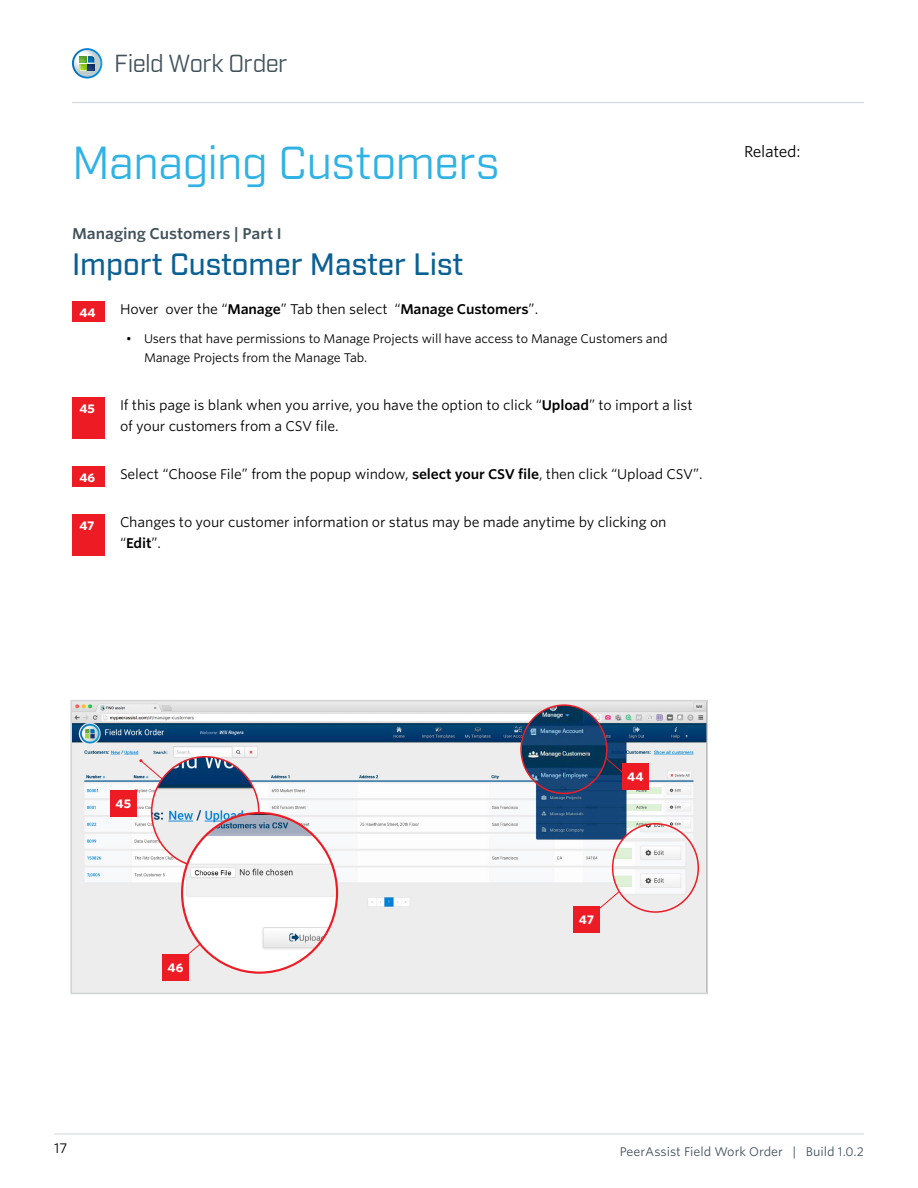
<style>
.page{position:relative;width:918px;height:1188px;background:#fff}
.page>*{position:absolute;margin:0;border:0;box-sizing:border-box;transform-origin:0 0}
.Category{font:45px "Industry";letter-spacing:-.01em;color:#2fb2e4}
.t1{font:500 30px "Industry";color:#0a6093}
.t2{font:24px "Industry";letter-spacing:-.025em;color:#41525a}
.Subheader{font:600 15px "Whitney S Sm";letter-spacing:-.005em;color:#41525a}
.Body{font:15px "Whitney S Sm";letter-spacing:-.02em;color:#000}
.t3{font:13.5px/21px "Whitney S Sm";letter-spacing:-.01em;color:#000}
.t4{font:12px/19.5px "Whitney S Sm";letter-spacing:-.01em;color:#000}
.t5{font:12px "Whitney S Sm";color:#41525a}
.t6{font:700 12px "Whitney S Sm";letter-spacing:-.01em;color:#fff}
.s1{font-weight:600}
</style>
<div class="page">
<svg style="left:72px;top:48px;width:30px;height:31px"></svg>
<svg style="left:74px;top:50px;width:26px;height:27px"></svg>
<svg style="left:80px;top:56px;width:14px;height:15px"></svg>
<hr style="left:54px;top:1134px;width:810px;height:1px;background:#99acb6">
<hr style="left:72px;top:102px;width:792px;height:1px;background:#99acb6">
<div style="left:72px;top:301px;width:33px;height:21px;background:#ed1c24"></div>
<div style="left:72px;top:397px;width:33px;height:42px;background:#ed1c24"></div>
<div style="left:72px;top:466px;width:33px;height:21px;background:#ed1c24"></div>
<div style="left:72px;top:514px;width:33px;height:42px;background:#ed1c24"></div>
<img style="left:73px;top:703px;width:632px;height:288px">
<div style="left:70px;top:700px;width:638px;height:294px;border:2px solid #d1d3d4"></div>
<div style="left:622px;top:763px;width:27px;height:27px;background:#ed1c24"></div>
<svg style="left:139px;top:759px;width:13px;height:22px"></svg>
<svg style="left:595px;top:891px;width:25px;height:22px"></svg>
<svg style="left:179px;top:940px;width:3px;height:14px"></svg>
<svg style="left:607px;top:752px;width:18px;height:22px"></svg>
<img style="left:521px;top:705px;width:86px;height:88px">
<div style="left:520px;top:704px;width:88px;height:90px;border:2px solid #ed1c24;border-radius:50%"></div>
<img style="left:613px;top:824px;width:85px;height:88px">
<div style="left:612px;top:823px;width:87px;height:90px;border:2px solid #ed1c24;border-radius:50%"></div>
<div style="left:110px;top:790px;width:27px;height:27px;background:#ed1c24"></div>
<div style="left:162px;top:954px;width:27px;height:27px;background:#ed1c24"></div>
<div style="left:573px;top:906px;width:27px;height:27px;background:#ed1c24"></div>
<img style="left:152px;top:757px;width:107px;height:110px">
<img style="left:182px;top:813px;width:155px;height:160px">
<h3 class="t2" style="left:114px;top:49px;width:175px">Field Work Order</h3>
<p class="Category" style="left:72px;top:136px;width:429px">Managing Customers</p>
<p class="Subheader" style="left:72px;top:223px;width:211px">Managing Customers | Part I</p>
<h2 class="t1" style="left:72px;top:246px;width:393px">Import Customer Master List</h2>
<p class="t6" style="left:80px;top:304px;width:18px">44</p>
<p class="t3" style="left:120px;top:299px;width:420px">Hover over the “<span class="s1">Manage</span>” Tab then select “<span class="s1">Manage Customers</span>”.</p>
<p class="t4" style="left:144px;top:328px;width:525px;text-indent:-18px">• Users that have permissions to Manage Projects will have access to Manage Customers and<br>Manage Projects from the Manage Tab.</p>
<p class="t6" style="left:80px;top:400px;width:17px">45</p>
<p class="t3" style="left:120px;top:395px;width:574px">If this page is blank when you arrive, you have the option to click “<span class="s1">Upload</span>” to import a list of your customers from a CSV file.</p>
<p class="t6" style="left:80px;top:469px;width:17px">46</p>
<p class="t3" style="left:120px;top:464px;width:584px">Select “Choose File” from the popup window, <span class="s1">select your CSV file</span>, then click “Upload CSV”.</p>
<p class="t6" style="left:80px;top:517px;width:17px">47</p>
<p class="t3" style="left:120px;top:512px;width:548px">Changes to your customer information or status may be made anytime by clicking on “<span class="s1">Edit</span>”.</p>
<p class="Body" style="left:744px;top:142px;width:58px">Related:</p>
<p class="t6" style="left:116px;top:795px;width:17px">45</p>
<p class="t6" style="left:168px;top:959px;width:17px">46</p>
<p class="t6" style="left:627px;top:768px;width:18px">44</p>
<p class="t6" style="left:579px;top:912px;width:17px">47</p>
<p class="t3" style="left:54px;top:1137px;width:15px">17</p>
<p class="t5" style="left:620px;top:1143px;width:246px">PeerAssist Field Work Order | Build 1.0.2</p>
</div>
